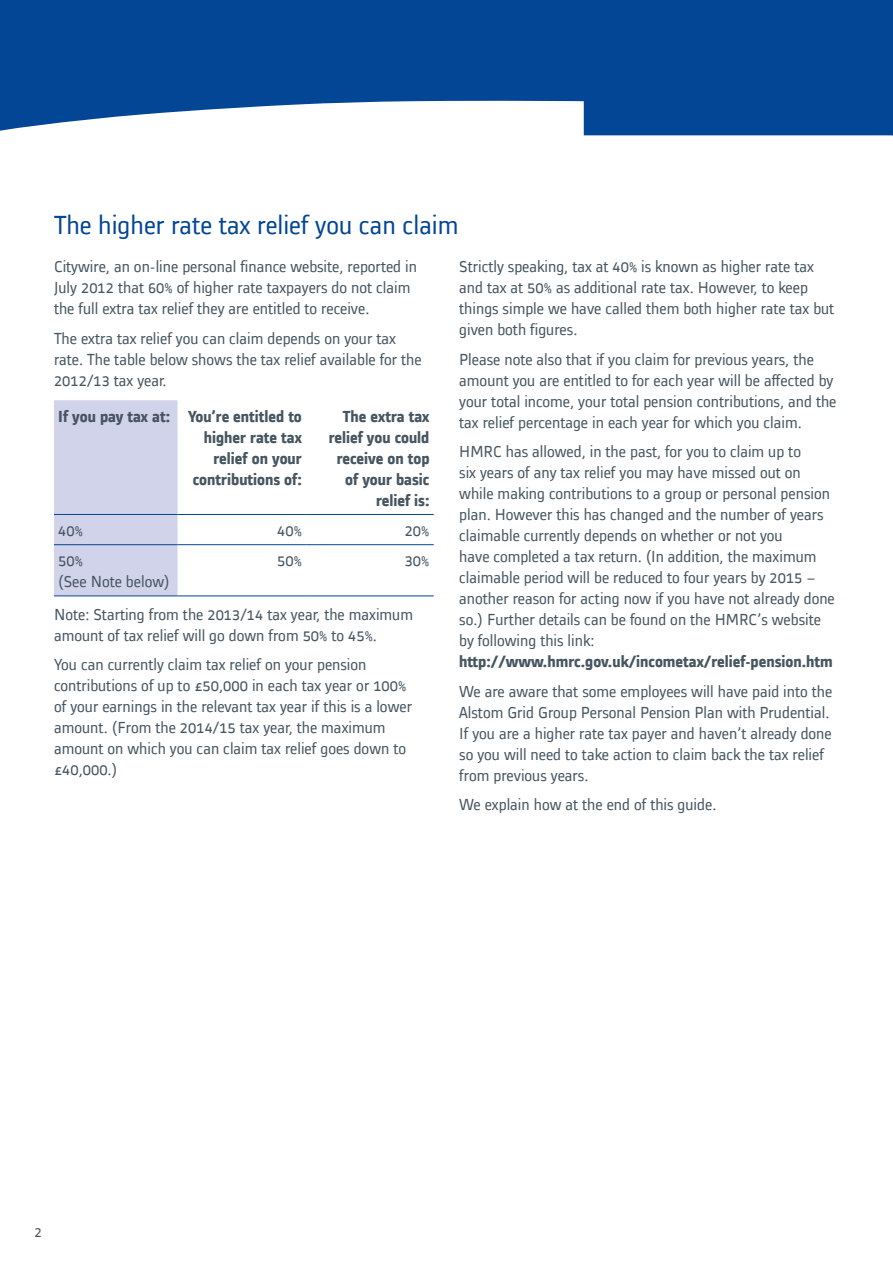
<style>
.page{position:relative;width:893px;height:1263px;background:#fff}
.page>*{position:absolute;margin:0;border:0;box-sizing:border-box;transform-origin:0 0}
.t1{font:27px "Alstom";color:#034695}
.t2{font:16.5px/21px "Alstom";color:#465560}
.t3{font:700 16.5px/21px "Alstom";color:#465560;text-align:right}
.t4{font:15px "Alstom";color:#465560}
</style>
<div class="page">
<svg style="left:0;top:0;width:892px;height:135px;fill:#034695"></svg>
<svg style="left:892px;top:0;width:1px;height:135px"></svg>
<div style="left:54px;top:400px;width:124px;height:195px;background:#d0d3e9"></div>
<hr style="left:54px;top:514px;width:124px;height:1px;background:#034695">
<hr style="left:178px;top:514px;width:128px;height:1px;background:#034695">
<hr style="left:306px;top:514px;width:128px;height:1px;background:#034695">
<hr style="left:54px;top:544px;width:124px;height:1px;background:#034695">
<hr style="left:178px;top:544px;width:128px;height:1px;background:#034695">
<hr style="left:306px;top:544px;width:128px;height:1px;background:#034695">
<hr style="left:54px;top:595px;width:124px;height:1px;background:#034695">
<hr style="left:178px;top:595px;width:128px;height:1px;background:#034695">
<hr style="left:306px;top:595px;width:128px;height:1px;background:#034695">
<h1 class="t1" style="left:54px;top:207px;width:406px">The higher rate tax relief you can claim</h1>
<p class="t2" style="left:54px;top:255px;width:364px">Citywire, an on-line personal finance website, reported in<br>July 2012 that 60% of higher rate taxpayers do not claim the full extra tax relief they are entitled to receive.</p>
<p class="t2" style="left:54px;top:326px;width:369px">The extra tax relief you can claim depends on your tax rate. The table below shows the tax relief available for the<br>2012/13 tax year.</p>
<p class="t3" style="left:58px;top:405px;width:245px">If you pay tax at: You’re entitled to higher rate tax<br>relief on your<br>contributions of:</p>
<p class="t3" style="left:329px;top:405px;width:102px">The extra tax relief you could receive on top of your basic relief is:</p>
<p class="t2" style="left:58px;top:519px;width:26px">40%</p>
<p class="t2" style="left:277px;top:519px;width:26px">40%</p>
<p class="t2" style="left:405px;top:519px;width:26px">20%</p>
<p class="t2" style="left:58px;top:549px;width:113px">50%<br>(See Note below)</p>
<p class="t2" style="left:277px;top:549px;width:26px">50%</p>
<p class="t2" style="left:405px;top:549px;width:26px">30%</p>
<p class="t2" style="left:54px;top:602px;width:361px">Note: Starting from the 2013/14 tax year, the maximum amount of tax relief will go down from 50% to 45%.</p>
<p class="t2" style="left:54px;top:653px;width:359px">You can currently claim tax relief on your pension contributions of up to £50,000 in each tax year or 100% of your earnings in the relevant tax year if this is a lower amount. (From the 2014/15 tax year, the maximum amount on which you can claim tax relief goes down to £40,000.)</p>
<p class="t2" style="left:459px;top:255px;width:377px">Strictly speaking, tax at 40% is known as higher rate tax and tax at 50% as additional rate tax. However, to keep things simple we have called them both higher rate tax but given both figures.</p>
<p class="t2" style="left:459px;top:347px;width:379px">Please note also that if you claim for previous years, the amount you are entitled to for each year will be affected by your total income, your total pension contributions, and the tax relief percentage in each year for which you claim.</p>
<p class="t2" style="left:459px;top:440px;width:377px">HMRC has allowed, in the past, for you to claim up to<br>six years of any tax relief you may have missed out on while making contributions to a group or personal pension plan. However this has changed and the number of years claimable currently depends on whether or not you<br>have completed a tax return. (In addition, the maximum claimable period will be reduced to four years by 2015 – another reason for acting now if you have not already done so.) Further details can be found on the HMRC’s website by following this link:</p>
<p class="t3" style="left:459px;top:650px;width:375px">http://www.hmrc.gov.uk/incometax/relief-pension.htm</p>
<p class="t2" style="left:459px;top:680px;width:375px">We are aware that some employees will have paid into the Alstom Grid Group Personal Pension Plan with Prudential.<br>If you are a higher rate tax payer and haven’t already done so you will need to take action to claim back the tax relief from previous years.</p>
<p class="t2" style="left:459px;top:793px;width:259px">We explain how at the end of this guide.</p>
<p class="t4" style="left:34px;top:1221px;width:9px">2</p>
</div>
